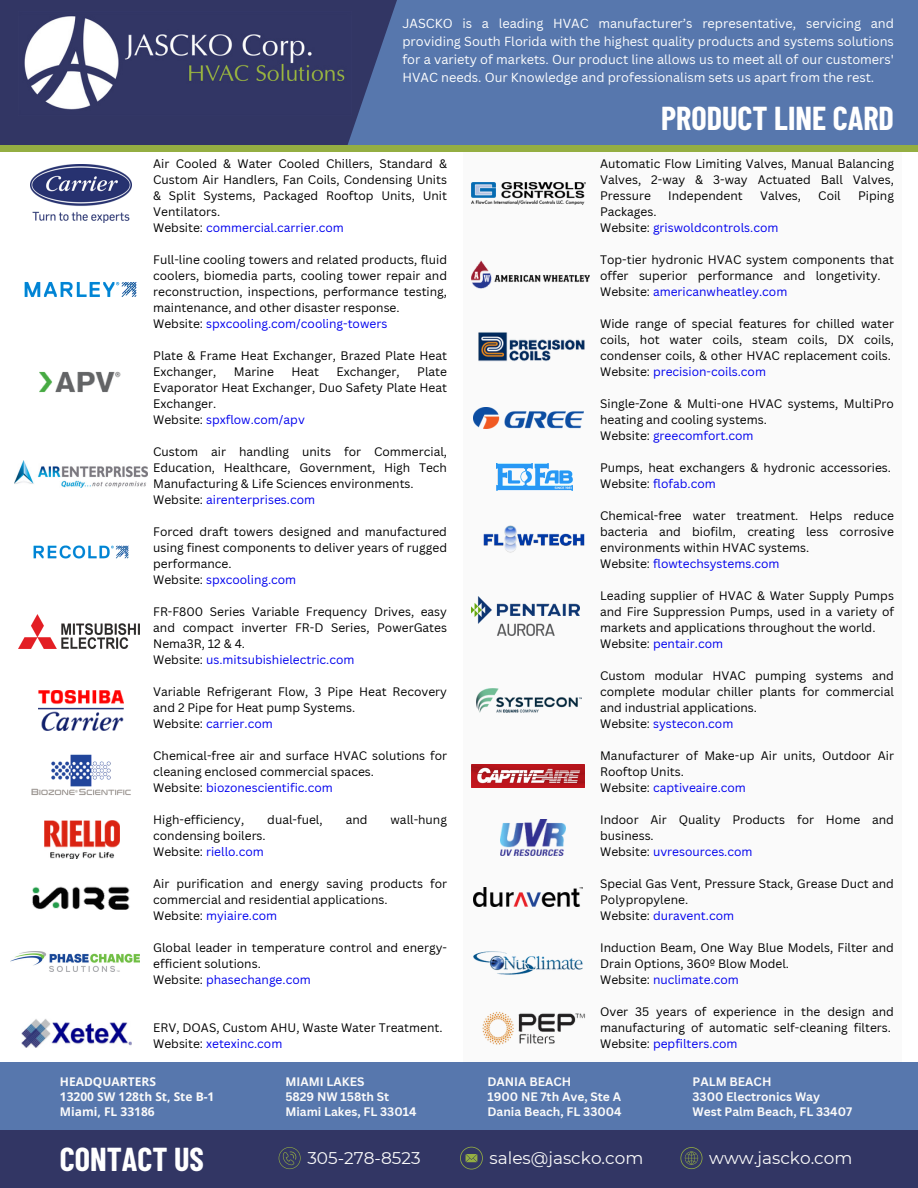
<style>
.page{position:relative;width:918px;height:1188px;background:#fff}
.page>*{position:absolute;margin:0;border:0;box-sizing:border-box;transform-origin:0 0}
.t1{font:700 32.4px "Barlow Condensed";color:#fff}
.t2{font:16.95px "Montserrat";color:#fafafa}
.t3{font:12.75px/18px "Canva Sans";color:#fff;text-align:justify}
.t4{font:12px/16px "Canva Sans";color:#000}
.t5{font:12px "Canva Sans";color:#00e}
.t6{font:700 12px/15px "Canva Sans";color:#fafafa}
.t7{font:700 12px/15px "Open Sans";color:#fafafa}
.s1{color:#000}
.s2{color:#00e}
</style>
<div class="page">
<img style="left:22px;top:1019px;width:110px;height:29px">
<img style="left:10px;top:951px;width:130px;height:20px">
<div style="left:464px;top:152px;width:438px;height:910px;background:#fafafa"></div>
<div style="left:0;top:1062px;width:918px;height:77px;background:#5777ad"></div>
<img style="left:500px;top:819px;width:66px;height:36px">
<img style="left:38px;top:691px;width:86px;height:39px">
<img style="left:476px;top:689px;width:105px;height:23px">
<img style="left:33px;top:545px;width:96px;height:14px">
<img style="left:472px;top:597px;width:108px;height:39px">
<img style="left:473px;top:951px;width:110px;height:24px">
<img style="left:18px;top:615px;width:122px;height:33px">
<img style="left:24px;top:282px;width:113px;height:15px">
<img style="left:32px;top:886px;width:98px;height:24px">
<img style="left:472px;top:182px;width:113px;height:23px">
<img style="left:496px;top:464px;width:77px;height:27px">
<img style="left:474px;top:887px;width:109px;height:20px">
<img style="left:472px;top:765px;width:112px;height:22px">
<img style="left:31px;top:754px;width:100px;height:41px">
<img style="left:14px;top:461px;width:133px;height:27px">
<img style="left:40px;top:371px;width:81px;height:22px">
<img style="left:30px;top:165px;width:101px;height:57px">
<img style="left:473px;top:408px;width:110px;height:21px">
<div style="left:0;top:1130px;width:918px;height:58px;background:#323664"></div>
<svg style="left:680px;top:1147px;width:22px;height:22px"></svg>
<svg style="left:460px;top:1147px;width:23px;height:22px"></svg>
<svg style="left:279px;top:1147px;width:22px;height:22px"></svg>
<div style="left:0;top:0;width:918px;height:146px;background:#5777ad"></div>
<svg style="left:0;top:0;width:422px;height:146px;fill:#323664"></svg>
<img style="left:18px;top:11px;width:333px;height:105px">
<div style="left:0;top:146px;width:918px;height:6px;background:#94ae42"></div>
<img style="left:478px;top:332px;width:106px;height:30px">
<img style="left:483px;top:525px;width:102px;height:28px">
<img style="left:482px;top:1012px;width:103px;height:33px">
<img style="left:471px;top:260px;width:118px;height:28px">
<img style="left:44px;top:821px;width:76px;height:37px">
<h2 class="t3" style="left:402px;top:14px;width:493px">JASCKO is a leading HVAC manufacturer’s representative, servicing and providing South Florida with the highest quality products and systems solutions for a variety of markets. Our product line allows us to meet all of our customers' HVAC needs. Our Knowledge and professionalism sets us apart from the rest.</h2>
<p class="t1" style="left:661px;top:98px;width:234px">PRODUCT LINE CARD</p>
<p class="t4" style="left:153px;top:156px;width:295px;text-align:justify">Air Cooled &amp; Water Cooled Chillers, Standard &amp; Custom Air Handlers, Fan Coils, Condensing Units &amp; Split Systems, Packaged Rooftop Units, Unit Ventilators.</p>
<p class="t5" style="left:153px;top:219px;width:192px"><span class="s1">Website:</span> commercial.carrier.com</p>
<p class="t4" style="left:153px;top:252px;width:295px;text-align:justify">Full-line cooling towers and related products, fluid coolers, biomedia parts, cooling tower repair and reconstruction, inspections, performance testing, maintenance, and other disaster response.</p>
<p class="t5" style="left:153px;top:315px;width:236px"><span class="s1">Website:</span> spxcooling.com/cooling-towers</p>
<p class="t4" style="left:153px;top:348px;width:295px">Plate &amp; Frame Heat Exchanger, Brazed Plate Heat<br>Exchanger,</p>
<p class="t4" style="left:153px;top:364px;width:295px;text-align:justify;text-indent:264px">Plate Evaporator Heat Exchanger, Duo Safety Plate Heat Exchanger.</p>
<p class="t5" style="left:153px;top:411px;width:153px"><span class="s1">Website:</span> spxflow.com/apv</p>
<p class="t4" style="left:153px;top:444px;width:295px;text-align:justify">Custom air handling units for Commercial, Education, Healthcare, Government, High Tech Manufacturing &amp; Life Sciences environments.</p>
<p class="t5" style="left:153px;top:491px;width:163px"><span class="s1">Website:</span> airenterprises.com</p>
<p class="t4" style="left:153px;top:524px;width:295px;text-align:justify">Forced draft towers designed and manufactured using finest components to deliver years of rugged performance.</p>
<p class="t5" style="left:153px;top:571px;width:145px"><span class="s1">Website:</span> spxcooling.com</p>
<p class="t4" style="left:153px;top:604px;width:295px;text-align:justify">FR-F800 Series Variable Frequency Drives, easy and compact inverter FR-D Series, PowerGates Nema3R, 12 &amp; 4.</p>
<p class="t5" style="left:153px;top:651px;width:203px"><span class="s1">Website:</span> us.mitsubishielectric.com</p>
<p class="t4" style="left:153px;top:684px;width:295px">Variable Refrigerant Flow, 3 Pipe Heat Recovery and 2 Pipe for Heat pump Systems.</p>
<p class="t5" style="left:153px;top:715px;width:121px"><span class="s1">Website:</span> carrier.com</p>
<p class="t4" style="left:153px;top:748px;width:295px">Chemical-free air and surface HVAC solutions for cleaning enclosed commercial spaces.</p>
<p class="t5" style="left:153px;top:779px;width:181px"><span class="s1">Website:</span> biozonescientific.com</p>
<p class="t4" style="left:153px;top:812px;width:92px">High-efficiency,</p>
<p class="t4" style="left:267px;top:812px;width:57px">dual-fuel,</p>
<p class="t4" style="left:346px;top:812px;width:23px">and</p>
<p class="t4" style="left:391px;top:812px;width:58px">wall-hung</p>
<p class="t4" style="left:153px;top:828px;width:114px">condensing boilers.</p>
<p class="t5" style="left:153px;top:843px;width:112px"><span class="s1">Website:</span> riello.com</p>
<p class="t4" style="left:153px;top:876px;width:295px">Air purification and energy saving products for commercial and residential applications.</p>
<p class="t5" style="left:153px;top:907px;width:125px"><span class="s1">Website:</span> myiaire.com</p>
<p class="t4" style="left:153px;top:940px;width:295px">Global leader in temperature control and energy&shy;efficient solutions.</p>
<p class="t5" style="left:153px;top:971px;width:159px"><span class="s1">Website:</span> phasechange.com</p>
<p class="t4" style="left:153px;top:1020px;width:291px">ERV, DOAS, Custom AHU, Waste Water Treatment.</p>
<p class="t5" style="left:153px;top:1035px;width:131px"><span class="s1">Website:</span> xetexinc.com</p>
<p class="t4" style="left:234px;top:364px;width:42px">Marine</p>
<p class="t4" style="left:292px;top:364px;width:29px">Heat</p>
<p class="t4" style="left:337px;top:364px;width:65px">Exchanger,</p>
<p class="t4" style="left:600px;top:156px;width:295px;text-align:justify">Automatic Flow Limiting Valves, Manual Balancing Valves, 2-way &amp; 3-way Actuated Ball Valves, Pressure</p>
<p class="t4" style="left:668px;top:188px;width:76px">Independent</p>
<p class="t4" style="left:760px;top:188px;width:43px">Valves,</p>
<p class="t4" style="left:818px;top:188px;width:24px">Coil</p>
<p class="t4" style="left:858px;top:188px;width:37px">Piping</p>
<p class="t4" style="left:600px;top:204px;width:58px">Packages.</p>
<p class="t5" style="left:600px;top:219px;width:180px"><span class="s1">Website:</span> griswoldcontrols.com</p>
<p class="t4" style="left:600px;top:252px;width:295px">Top-tier hydronic HVAC system components that offer superior performance and longetivity.<br>Website: <span class="s2">americanwheatley.com</span></p>
<p class="t4" style="left:600px;top:316px;width:295px">Wide range of special features for chilled water coils, hot water coils, steam coils, DX coils, condenser coils, &amp; other HVAC replacement coils.<br>Website: <span class="s2">precision-coils.com</span></p>
<p class="t4" style="left:600px;top:396px;width:295px">Single-Zone &amp; Multi-one HVAC systems, MultiPro heating and cooling systems.</p>
<p class="t5" style="left:600px;top:427px;width:155px"><span class="s1">Website:</span> greecomfort.com</p>
<p class="t4" style="left:600px;top:460px;width:292px">Pumps, heat exchangers &amp; hydronic accessories.<br>Website: <span class="s2">flofab.com</span></p>
<p class="t4" style="left:600px;top:508px;width:295px;text-align:justify">Chemical-free water treatment. Helps reduce bacteria and biofilm, creating less corrosive environments within HVAC systems.</p>
<p class="t5" style="left:600px;top:555px;width:181px"><span class="s1">Website:</span> flowtechsystems.com</p>
<p class="t4" style="left:600px;top:588px;width:295px;text-align:justify">Leading supplier of HVAC &amp; Water Supply Pumps and Fire Suppression Pumps, used in a variety of markets and applications throughout the world.</p>
<p class="t5" style="left:600px;top:635px;width:124px"><span class="s1">Website:</span> pentair.com</p>
<p class="t4" style="left:600px;top:668px;width:295px;text-align:justify">Custom modular HVAC pumping systems and complete modular chiller plants for commercial and industrial applications.</p>
<p class="t5" style="left:600px;top:715px;width:135px"><span class="s1">Website:</span> systecon.com</p>
<p class="t4" style="left:600px;top:748px;width:295px">Manufacturer of Make-up Air units, Outdoor Air<br>Rooftop Units.</p>
<p class="t5" style="left:600px;top:779px;width:147px"><span class="s1">Website:</span> captiveaire.com</p>
<p class="t4" style="left:600px;top:812px;width:295px">Indoor Air Quality Products for Home and business.</p>
<p class="t5" style="left:600px;top:843px;width:154px"><span class="s1">Website:</span> uvresources.com</p>
<p class="t4" style="left:600px;top:876px;width:295px">Special Gas Vent, Pressure Stack, Grease Duct and<br>Polypropylene.</p>
<h3 class="t5" style="left:600px;top:907px;width:135px"><span class="s1">Website:</span> duravent.com</h3>
<h3 class="t4" style="left:600px;top:940px;width:295px">Induction Beam, One Way Blue Models, Filter and<br>Drain Options, 360º Blow Model.</h3>
<h3 class="t5" style="left:600px;top:971px;width:140px"><span class="s1">Website:</span> nuclimate.com</h3>
<h3 class="t4" style="left:600px;top:1004px;width:295px">Over 35 years of experience in the design and manufacturing of automatic self-cleaning filters.<br>Website: <span class="s2">pepfilters.com</span></h3>
<p class="t7" style="left:60px;top:1074px;width:156px">HEADQUARTERS<br>13200 SW 128th St, Ste B-1<br>Miami, FL 33186</p>
<p class="t6" style="left:285px;top:1074px;width:133px">MIAMI LAKES<br>5829 NW 158th St<br>Miami Lakes, FL 33014</p>
<p class="t6" style="left:487px;top:1074px;width:136px">DANIA BEACH<br>1900 NE 7th Ave, Ste A<br>Dania Beach, FL 33004</p>
<p class="t6" style="left:693px;top:1074px;width:161px">PALM BEACH<br>3300 Electronics Way<br>West Palm Beach, FL 33407</p>
<p class="t1" style="left:60px;top:1139px;width:146px">CONTACT US</p>
<p class="t2" style="left:307px;top:1148px;width:115px">305-278-8523</p>
<p class="t2" style="left:490px;top:1148px;width:155px">sales@jascko.com</p>
<h1 class="t2" style="left:709px;top:1148px;width:145px">www.jascko.com</h1>
</div>
